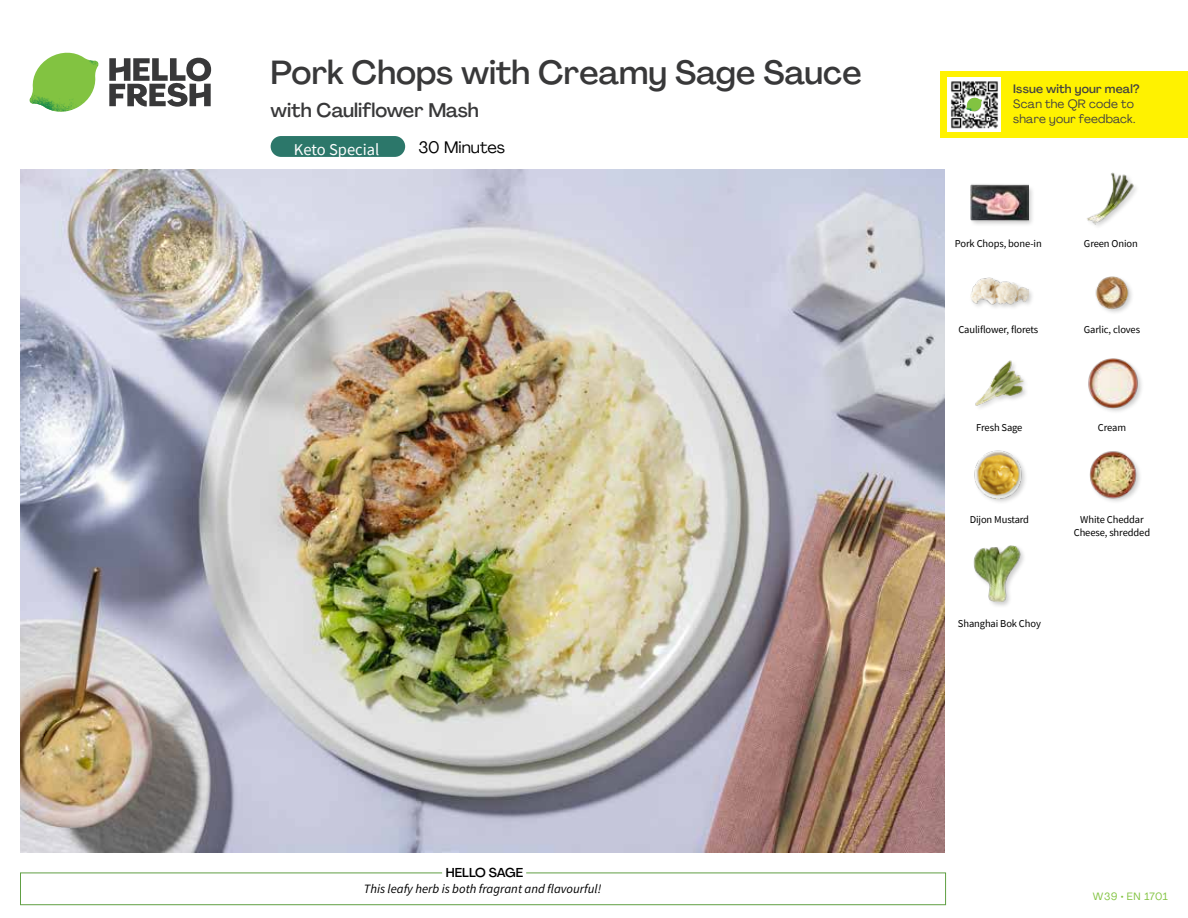
<style>
.page{position:relative;width:1188px;height:918px;background:#fff}
.page>*{position:absolute;margin:0;border:0;box-sizing:border-box;transform-origin:0 0}
.t1{font:500 33px "Agrandir";color:#383839}
.t2{font:500 19.5px "Agrandir";color:#383839}
.t3{font:16.5px "Source Sans Pro";color:#fff}
.t4{font:16.5px "Agrandir";color:#000}
.t5{font:italic 12.75px "Source Sans Pro";color:#000}
.t6{font:500 12.75px "Agrandir";color:#000}
.t7{font:12px/15px "Agrandir";letter-spacing:.02em;color:#414042}
.t8{font:500 12px "Agrandir";letter-spacing:.02em;color:#414042}
.t9{font:10.5px/13.5px "Source Sans Pro";letter-spacing:-.01em;color:#000;text-align:center}
.t10{font:10.5px "Agrandir";letter-spacing:.045em;color:#82c341}
</style>
<div class="page">
<svg style="left:109px;top:57px;width:102px;height:50px"></svg>
<svg style="left:34px;top:53px;width:62px;height:40px"></svg>
<img style="left:67px;top:53px;width:32px;height:26px">
<img style="left:33px;top:75px;width:59px;height:11px">
<img style="left:29px;top:79px;width:61px;height:33px">
<img style="left:65px;top:86px;width:27px;height:25px">
<div style="left:20px;top:873px;width:926px;height:32px;border:1px solid #609f43"></div>
<div style="left:442px;top:865px;width:84px;height:15px;background:#fff"></div>
<img style="left:21px;top:170px;width:924px;height:682px">
<div style="left:973px;top:544px;width:54px;height:65px;background:#000;opacity:.2"></div>
<img style="left:973px;top:544px;width:54px;height:58px">
<img style="left:1089px;top:451px;width:51px;height:51px">
<img style="left:974px;top:450px;width:52px;height:52px">
<img style="left:1088px;top:358px;width:54px;height:54px">
<img style="left:975px;top:360px;width:51px;height:48px">
<img style="left:1095px;top:276px;width:37px;height:37px">
<div style="left:970px;top:277px;width:65px;height:34px;background:#000;opacity:.2"></div>
<img style="left:971px;top:277px;width:57px;height:34px">
<img style="left:1087px;top:172px;width:49px;height:54px">
<div style="left:970px;top:184px;width:65px;height:43px;background:#000;opacity:.2"></div>
<img style="left:971px;top:184px;width:57px;height:43px">
<div style="left:271px;top:136px;width:134px;height:21px;background:#2c776a;border-radius:10px"></div>
<div style="left:940px;top:72px;width:248px;height:66px;background:#fff200"></div>
<img style="left:948px;top:78px;width:52px;height:54px">
<img style="left:966px;top:111px;width:14px;height:1px">
<svg style="left:966px;top:98px;width:16px;height:13px"></svg>
<h1 class="t1" style="left:271px;top:52px;width:592px">Pork Chops with Creamy Sage Sauce</h1>
<h2 class="t2" style="left:271px;top:98px;width:210px">with Cauliflower Mash</h2>
<h3 class="t3" style="left:294px;top:139px;width:87px">Keto Special</h3>
<h3 class="t4" style="left:418px;top:137px;width:88px">30 Minutes</h3>
<p class="t8" style="left:1013px;top:81px;width:128px">Issue with your meal?</p>
<p class="t7" style="left:1013px;top:96px;width:124px">Scan the QR code to share your feedback.</p>
<p class="t9" style="left:955px;top:236px;width:88px">Pork Chops, bone-in</p>
<p class="t9" style="left:958px;top:322px;width:81px">Cauliflower, florets</p>
<p class="t9" style="left:1084px;top:236px;width:55px">Green Onion</p>
<p class="t9" style="left:1084px;top:322px;width:58px">Garlic, cloves</p>
<p class="t9" style="left:976px;top:421px;width:48px">Fresh Sage</p>
<p class="t9" style="left:970px;top:512px;width:61px">Dijon Mustard</p>
<p class="t9" style="left:958px;top:616px;width:84px">Shanghai Bok Choy</p>
<p class="t9" style="left:1098px;top:421px;width:30px">Cream</p>
<p class="t9" style="left:1074px;top:512px;width:78px">White Cheddar<br>Cheese, shredded</p>
<p class="t6" style="left:446px;top:864px;width:79px">HELLO SAGE</p>
<p class="t5" style="left:364px;top:881px;width:239px">This leafy herb is both fragrant and flavourful!</p>
<p class="t10" style="left:1093px;top:890px;width:76px">W39 • EN 1701</p>
</div>
